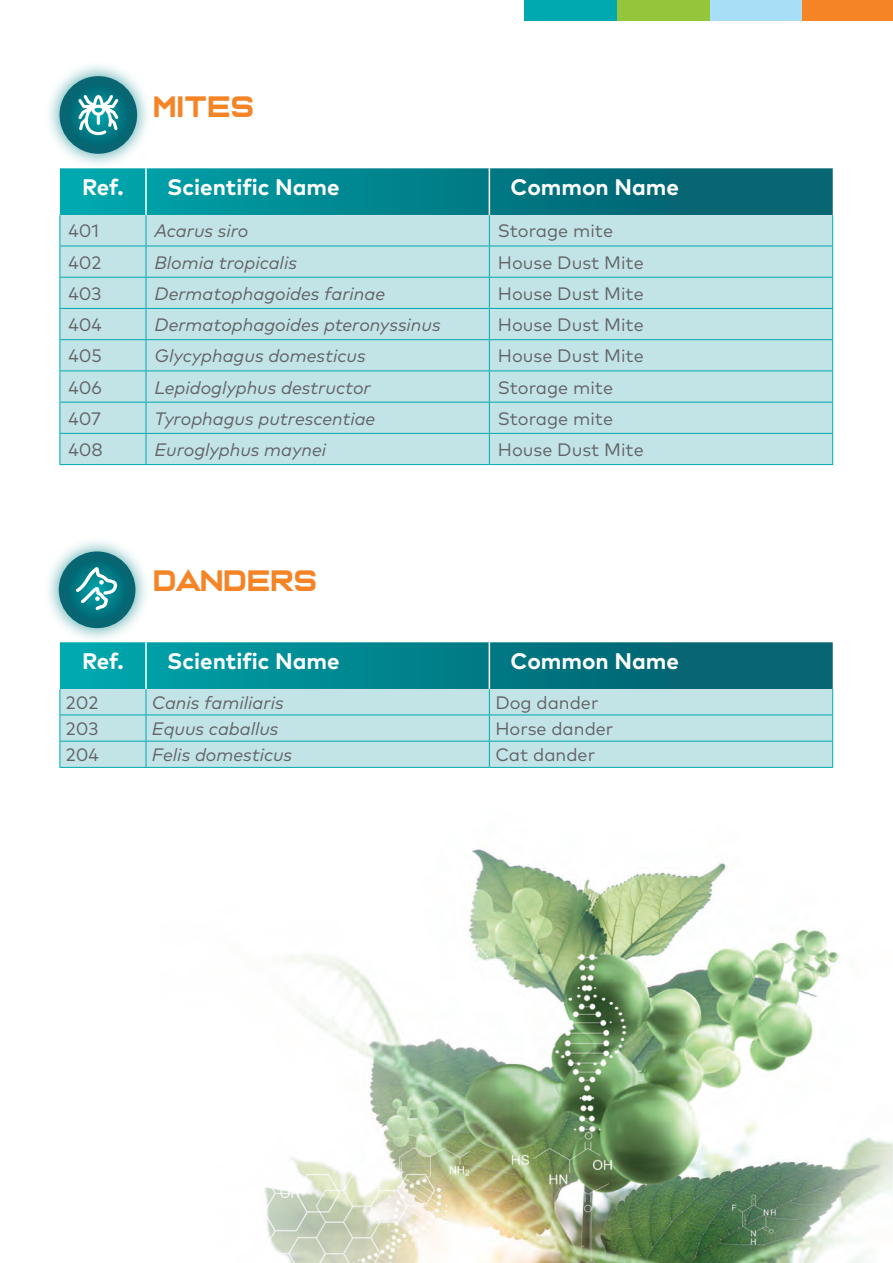
<style>
.page{position:relative;width:893px;height:1263px;background:#fff}
.page>*{position:absolute;margin:0;border:0;box-sizing:border-box;transform-origin:0 0}
.t1{font:30px "Casanova Scotia";color:#f58427}
.t2{font:700 22.5px "Mark Pro";color:#fff}
.t3{font:italic 18px "Mark Pro";color:#636366}
.t4{font:18px "Mark Pro";color:#636366}
</style>
<div class="page">
<div style="left:524px;top:0;width:93px;height:20px;background:#00a8af"></div>
<div style="left:617px;top:0;width:93px;height:20px;background:#94c63c"></div>
<div style="left:710px;top:0;width:92px;height:20px;background:#a8dff6"></div>
<div style="left:802px;top:0;width:91px;height:20px;background:#f58427"></div>
<img style="left:264px;top:849px;width:629px;height:414px">
<svg style="left:60px;top:168px;width:773px;height:47px;background:#03808b"></svg>
<div style="left:61px;top:215px;width:771px;height:249px;background:#c2e4e7"></div>
<hr style="left:145px;top:168px;width:2px;height:47px;background:#fff">
<hr style="left:489px;top:168px;width:1px;height:47px;background:#fff">
<hr style="left:60px;top:215px;width:1px;height:31px;background:#00a8af">
<hr style="left:60px;top:246px;width:1px;height:31px;background:#00a8af">
<hr style="left:60px;top:278px;width:1px;height:30px;background:#00a8af">
<hr style="left:60px;top:309px;width:1px;height:30px;background:#00a8af">
<hr style="left:60px;top:340px;width:1px;height:30px;background:#00a8af">
<hr style="left:60px;top:371px;width:1px;height:31px;background:#00a8af">
<hr style="left:60px;top:402px;width:1px;height:31px;background:#00a8af">
<hr style="left:60px;top:434px;width:1px;height:30px;background:#00a8af">
<hr style="left:146px;top:215px;width:1px;height:31px;background:#00a8af">
<hr style="left:489px;top:215px;width:1px;height:31px;background:#00a8af">
<hr style="left:832px;top:215px;width:1px;height:31px;background:#00a8af">
<hr style="left:146px;top:246px;width:1px;height:31px;background:#00a8af">
<hr style="left:489px;top:246px;width:1px;height:31px;background:#00a8af">
<hr style="left:832px;top:246px;width:1px;height:31px;background:#00a8af">
<hr style="left:146px;top:278px;width:1px;height:30px;background:#00a8af">
<hr style="left:489px;top:278px;width:1px;height:30px;background:#00a8af">
<hr style="left:832px;top:278px;width:1px;height:30px;background:#00a8af">
<hr style="left:146px;top:309px;width:1px;height:30px;background:#00a8af">
<hr style="left:489px;top:309px;width:1px;height:30px;background:#00a8af">
<hr style="left:832px;top:309px;width:1px;height:30px;background:#00a8af">
<hr style="left:146px;top:340px;width:1px;height:30px;background:#00a8af">
<hr style="left:489px;top:340px;width:1px;height:30px;background:#00a8af">
<hr style="left:832px;top:340px;width:1px;height:30px;background:#00a8af">
<hr style="left:146px;top:371px;width:1px;height:31px;background:#00a8af">
<hr style="left:489px;top:371px;width:1px;height:31px;background:#00a8af">
<hr style="left:832px;top:371px;width:1px;height:31px;background:#00a8af">
<hr style="left:146px;top:402px;width:1px;height:31px;background:#00a8af">
<hr style="left:489px;top:402px;width:1px;height:31px;background:#00a8af">
<hr style="left:832px;top:402px;width:1px;height:31px;background:#00a8af">
<hr style="left:146px;top:434px;width:1px;height:30px;background:#00a8af">
<hr style="left:489px;top:434px;width:1px;height:30px;background:#00a8af">
<hr style="left:832px;top:434px;width:1px;height:30px;background:#00a8af">
<hr style="left:60px;top:246px;width:86px;height:1px;background:#00a8af">
<hr style="left:146px;top:246px;width:343px;height:1px;background:#00a8af">
<hr style="left:489px;top:246px;width:344px;height:1px;background:#00a8af">
<hr style="left:60px;top:277px;width:86px;height:1px;background:#00a8af">
<hr style="left:146px;top:277px;width:343px;height:1px;background:#00a8af">
<hr style="left:489px;top:277px;width:344px;height:1px;background:#00a8af">
<hr style="left:60px;top:308px;width:86px;height:1px;background:#00a8af">
<hr style="left:146px;top:308px;width:343px;height:1px;background:#00a8af">
<hr style="left:489px;top:308px;width:344px;height:1px;background:#00a8af">
<hr style="left:60px;top:339px;width:86px;height:1px;background:#00a8af">
<hr style="left:146px;top:339px;width:343px;height:1px;background:#00a8af">
<hr style="left:489px;top:339px;width:344px;height:1px;background:#00a8af">
<hr style="left:60px;top:370px;width:86px;height:1px;background:#00a8af">
<hr style="left:146px;top:370px;width:343px;height:1px;background:#00a8af">
<hr style="left:489px;top:370px;width:344px;height:1px;background:#00a8af">
<hr style="left:60px;top:402px;width:86px;height:1px;background:#00a8af">
<hr style="left:146px;top:402px;width:343px;height:1px;background:#00a8af">
<hr style="left:489px;top:402px;width:344px;height:1px;background:#00a8af">
<hr style="left:60px;top:433px;width:86px;height:1px;background:#00a8af">
<hr style="left:146px;top:433px;width:343px;height:1px;background:#00a8af">
<hr style="left:489px;top:433px;width:344px;height:1px;background:#00a8af">
<hr style="left:60px;top:464px;width:86px;height:1px;background:#00a8af">
<hr style="left:146px;top:464px;width:343px;height:1px;background:#00a8af">
<hr style="left:489px;top:464px;width:344px;height:1px;background:#00a8af">
<div style="left:44px;top:61px;width:108px;height:108px;background:#008287;opacity:.75"></div>
<svg style="left:60px;top:76px;width:77px;height:78px;background:#076b77"></svg>
<svg style="left:78px;top:95px;width:41px;height:40px"></svg>
<div style="left:43px;top:536px;width:108px;height:108px;background:#008287;opacity:.75"></div>
<svg style="left:59px;top:551px;width:76px;height:77px;background:#076a77"></svg>
<svg style="left:76px;top:567px;width:42px;height:43px"></svg>
<hr style="left:60px;top:767px;width:86px;height:1px;background:#00a8af">
<hr style="left:146px;top:767px;width:343px;height:1px;background:#00a8af">
<svg style="left:60px;top:642px;width:773px;height:125px;background:#76bdc3"></svg>
<hr style="left:489px;top:767px;width:344px;height:1px;background:#00a8af">
<h1 class="t1" style="left:155px;top:93px;width:103px">MITES</h1>
<p class="t2" style="left:82px;top:170px;width:43px">Ref.</p>
<p class="t2" style="left:167px;top:170px;width:174px">Scientific Name</p>
<p class="t2" style="left:511px;top:170px;width:170px">Common Name</p>
<p class="t4" style="left:68px;top:218px;width:32px">401</p>
<p class="t3" style="left:154px;top:218px;width:96px">Acarus siro</p>
<p class="t4" style="left:498px;top:218px;width:117px">Storage mite</p>
<p class="t4" style="left:68px;top:249px;width:34px">402</p>
<p class="t3" style="left:154px;top:249px;width:144px">Blomia tropicalis</p>
<p class="t4" style="left:498px;top:249px;width:147px">House Dust Mite</p>
<p class="t4" style="left:68px;top:280px;width:34px">403</p>
<p class="t3" style="left:154px;top:280px;width:232px">Dermatophagoides farinae</p>
<p class="t4" style="left:498px;top:280px;width:147px">House Dust Mite</p>
<p class="t4" style="left:68px;top:311px;width:35px">404</p>
<p class="t3" style="left:154px;top:311px;width:288px">Dermatophagoides pteronyssinus</p>
<p class="t4" style="left:498px;top:311px;width:147px">House Dust Mite</p>
<p class="t4" style="left:68px;top:343px;width:35px">405</p>
<p class="t3" style="left:154px;top:343px;width:213px">Glycyphagus domesticus</p>
<p class="t4" style="left:498px;top:343px;width:147px">House Dust Mite</p>
<p class="t4" style="left:68px;top:374px;width:35px">406</p>
<p class="t3" style="left:154px;top:374px;width:218px">Lepidoglyphus destructor</p>
<p class="t4" style="left:498px;top:374px;width:117px">Storage mite</p>
<p class="t4" style="left:68px;top:405px;width:34px">407</p>
<p class="t3" style="left:154px;top:405px;width:222px">Tyrophagus putrescentiae</p>
<p class="t4" style="left:498px;top:405px;width:117px">Storage mite</p>
<p class="t4" style="left:68px;top:436px;width:36px">408</p>
<p class="t3" style="left:154px;top:436px;width:173px">Euroglyphus maynei</p>
<p class="t4" style="left:498px;top:436px;width:147px">House Dust Mite</p>
<h1 class="t1" style="left:155px;top:568px;width:166px">DANDERS</h1>
<p class="t2" style="left:82px;top:643px;width:43px">Ref.</p>
<p class="t2" style="left:167px;top:643px;width:174px">Scientific Name</p>
<p class="t2" style="left:511px;top:643px;width:170px">Common Name</p>
<p class="t4" style="left:66px;top:689px;width:34px">202</p>
<p class="t3" style="left:152px;top:689px;width:133px">Canis familiaris</p>
<p class="t4" style="left:495px;top:689px;width:105px">Dog dander</p>
<p class="t4" style="left:66px;top:715px;width:34px">203</p>
<p class="t3" style="left:152px;top:715px;width:128px">Equus caballus</p>
<p class="t4" style="left:495px;top:715px;width:120px">Horse dander</p>
<p class="t4" style="left:66px;top:741px;width:35px">204</p>
<p class="t3" style="left:152px;top:741px;width:142px">Felis domesticus</p>
<p class="t4" style="left:495px;top:741px;width:101px">Cat dander</p>
</div>
